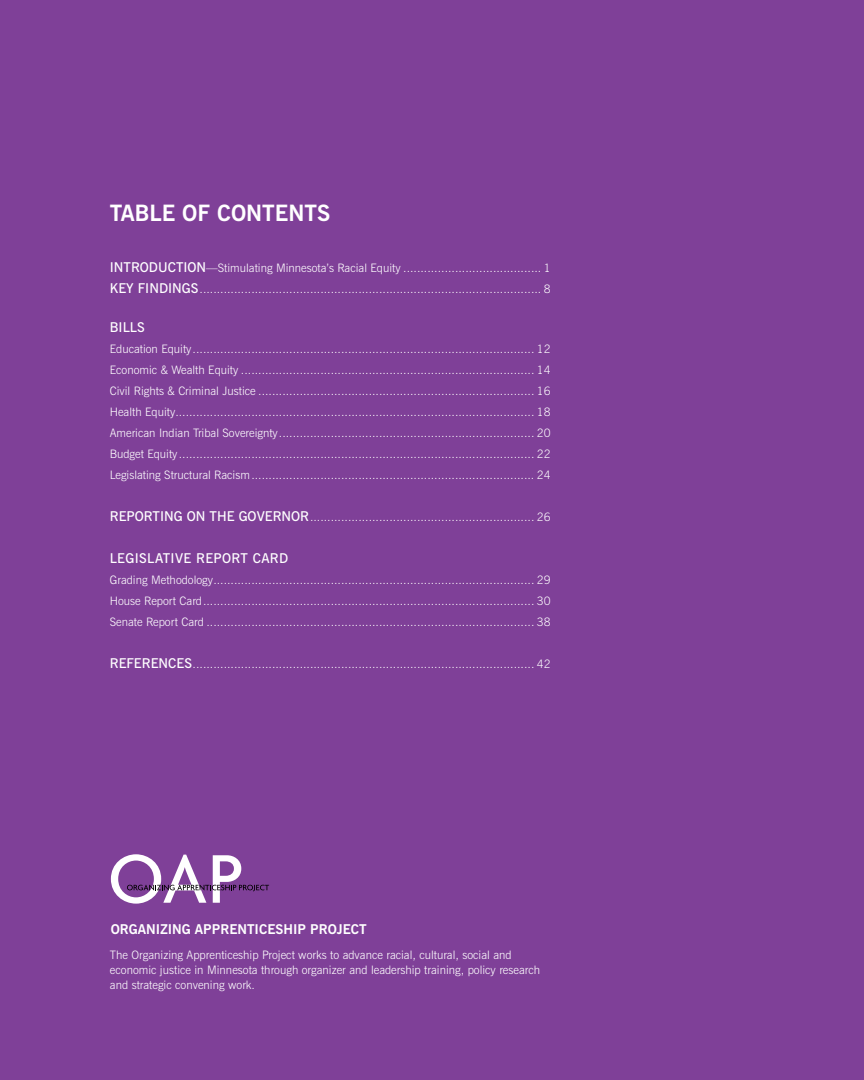
<style>
.page{position:relative;width:864px;height:1080px;background:#7f4098}
.page>*{position:absolute;margin:0;border:0;box-sizing:border-box;transform-origin:0 0}
.t1{font:700 22.5px "News Gothic BT";color:#fff}
.t2{font:700 13.5px "News Gothic BT";color:#fff}
.t3{font:600 13.5px "News Gothic BT";letter-spacing:.025em;color:#fff}
.t4{font:300 11.7px/21px "News Gothic BT";color:#fff}
.s1{font-weight:600;font-size:13.5px}
</style>
<div class="page">
<svg style="left:111px;top:854px;width:158px;height:50px"></svg>
<h1 class="t1" style="left:110px;top:200px;width:222px">TABLE OF CONTENTS</h1>
<p class="t4" style="left:110px;top:258px;width:443px"><span class="s1">INTRODUCTION</span>—Stimulating Minnesota’s Racial Equity ........................................ 1<br><span class="s1">KEY FINDINGS</span>................................................................................................... 8</p>
<p class="t3" style="left:110px;top:319px;width:36px">BILLS</p>
<p class="t4" style="left:110px;top:339px;width:443px;text-align:justify">Education Equity................................................................................................... 12<br>Economic &amp; Wealth Equity ..................................................................................... 14<br>Civil Rights &amp; Criminal Justice ................................................................................ 16<br>Health Equity........................................................................................................ 18<br>American Indian Tribal Sovereignty.......................................................................... 20<br>Budget Equity....................................................................................................... 22<br>Legislating Structural Racism.................................................................................. 24</p>
<p class="t4" style="left:110px;top:507px;width:442px"><span class="s1">REPORTING ON THE GOVERNOR</span>................................................................. 26</p>
<p class="t3" style="left:110px;top:550px;width:180px">LEGISLATIVE REPORT CARD</p>
<p class="t4" style="left:110px;top:570px;width:443px;text-align:justify">Grading Methodology............................................................................................. 29<br>House Report Card................................................................................................ 30<br>Senate Report Card ............................................................................................... 38</p>
<p class="t4" style="left:110px;top:654px;width:443px"><span class="s1">REFERENCES</span>................................................................................................... 42</p>
<p class="t2" style="left:111px;top:921px;width:258px">ORGANIZING APPRENTICESHIP PROJECT</p>
<p class="t4" style="left:110px;top:947px;width:432px;line-height:15px">The Organizing Apprenticeship Project works to advance racial, cultural, social and economic justice in Minnesota through organizer and leadership training, policy research and strategic convening work.</p>
</div>
